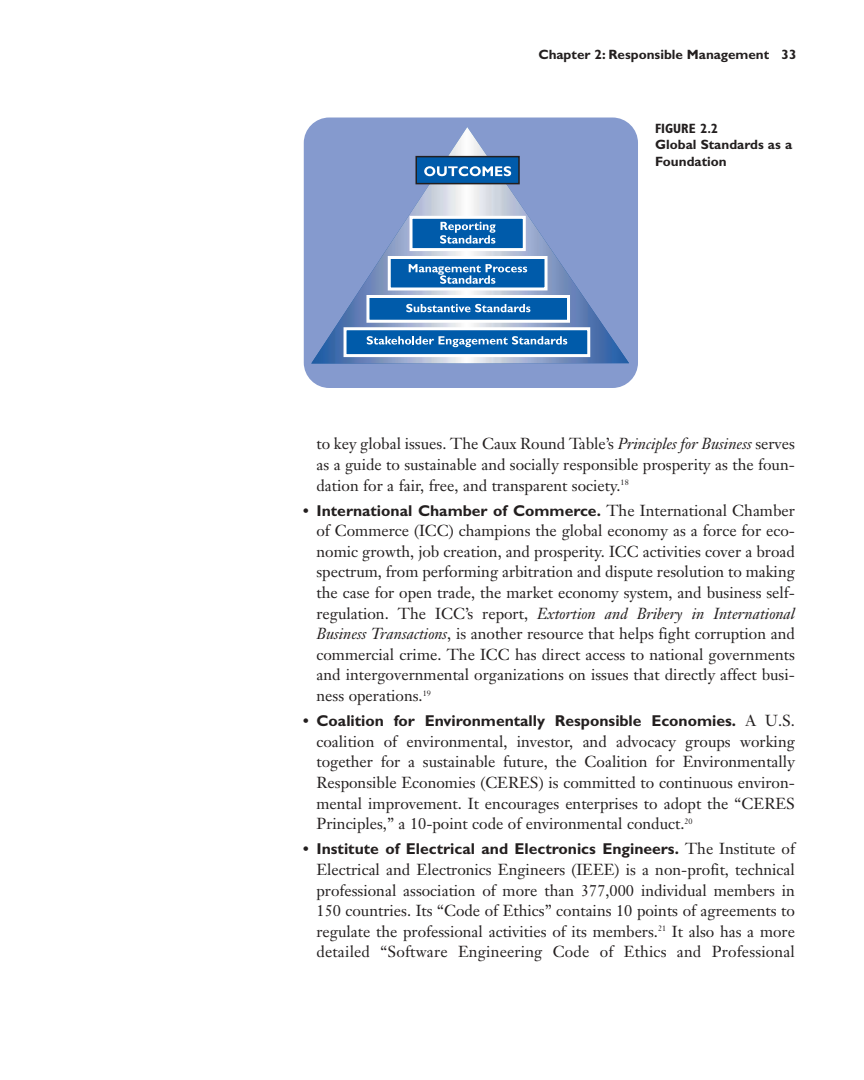
<style>
.page{position:relative;width:864px;height:1080px;background:#fff}
.page>*{position:absolute;margin:0;border:0;box-sizing:border-box;transform-origin:0 0}
.t1{font:15.75px/20.5px "Janson Text";color:#231f1f;text-align:justify}
.t2{font:700 15.75px "Gill Sans";color:#231f1f}
.t3{font:700 13.5px/16.5px "Gill Sans";color:#231f1f}
.t4{font:700 condensed 13.5px "Gill Sans";color:#231f1f}
.t5{font:700 12px "Gill Sans";color:#fff}
.s1{font-style:italic}
.s2{font-family:"Janson Text";font-weight:400}
</style>
<div class="page">
<div style="left:304px;top:118px;width:334px;height:270px;background:#859ace;border-radius:26px"></div>
<img style="left:311px;top:127px;width:318px;height:236px">
<div style="left:411px;top:217px;width:113px;height:33px;background:#005baa"></div>
<svg style="left:440px;top:222px;width:56px;height:22px"></svg>
<div style="left:410px;top:216px;width:116px;height:35px;border:3px solid #fff"></div>
<div style="left:345px;top:329px;width:244px;height:27px;background:#005baa"></div>
<svg style="left:367px;top:336px;width:200px;height:11px"></svg>
<div style="left:344px;top:327px;width:246px;height:30px;border:3px solid #fff"></div>
<div style="left:368px;top:296px;width:201px;height:25px;background:#005baa"></div>
<svg style="left:406px;top:304px;width:124px;height:8px"></svg>
<div style="left:366px;top:295px;width:204px;height:28px;border:3px solid #fff"></div>
<div style="left:389px;top:257px;width:157px;height:32px;background:#005baa"></div>
<svg style="left:409px;top:264px;width:118px;height:20px"></svg>
<div style="left:388px;top:256px;width:160px;height:34px;border:3px solid #fff"></div>
<div style="left:416px;top:157px;width:103px;height:27px;background:#005baa"></div>
<svg style="left:424px;top:166px;width:87px;height:10px"></svg>
<div style="left:416px;top:156px;width:104px;height:28px;border:2px solid #231f1f"></div>
<p class="t3" style="left:538px;top:48px;width:260px">Chapter 2: Responsible Management 33</p>
<p class="t5" style="left:438px;top:264px;width:8px">g</p>
<p class="t4" style="left:655px;top:124px;width:65px">FIGURE 2.2</p>
<p class="t3" style="left:655px;top:138px;width:138px">Global Standards as a<br>Foundation</p>
<p class="t1" style="left:316px;top:435px;width:480px">to key global issues. The Caux Round Table’s <span class="s1">Principles for Business</span> serves as a guide to sustainable and socially responsible prosperity as the foun&shy;dation for a fair, free, and transparent society.<sup>18</sup></p>
<p class="t2" style="left:303px;top:505px;width:493px">• International Chamber of Commerce. <span class="s2">The International Chamber</span></p>
<p class="t1" style="left:316px;top:522px;width:480px">of Commerce (ICC) champions the global economy as a force for eco&shy;nomic growth, job creation, and prosperity. ICC activities cover a broad spectrum, from performing arbitration and dispute resolution to making the case for open trade, the market economy system, and business self&shy;regulation. The ICC’s report, <span class="s1">Extortion and Bribery in International Business Transactions</span>, is another resource that helps fight corruption and commercial crime. The ICC has direct access to national governments and intergovernmental organizations on issues that directly affect busi&shy;ness operations.<sup>19</sup></p>
<p class="t2" style="left:303px;top:715px;width:493px">• Coalition for Environmentally Responsible Economies. <span class="s2">A U.S.</span></p>
<p class="t1" style="left:317px;top:733px;width:480px">coalition of environmental, investor, and advocacy groups working together for a sustainable future, the Coalition for Environmentally Responsible Economies (CERES) is committed to continuous environ&shy;mental improvement. It encourages enterprises to adopt the “CERES Principles,” a 10-point code of environmental conduct.<sup>20</sup></p>
<p class="t2" style="left:303px;top:844px;width:493px">• Institute of Electrical and Electronics Engineers. <span class="s2">The Institute of</span></p>
<p class="t1" style="left:316px;top:861px;width:480px">Electrical and Electronics Engineers (IEEE) is a non-profit, technical professional association of more than 377,000 individual members in 150 countries. Its “Code of Ethics” contains 10 points of agreements to regulate the professional activities of its members.<sup>21</sup> It also has a more detailed “Software Engineering Code of Ethics and Professional</p>
</div>
